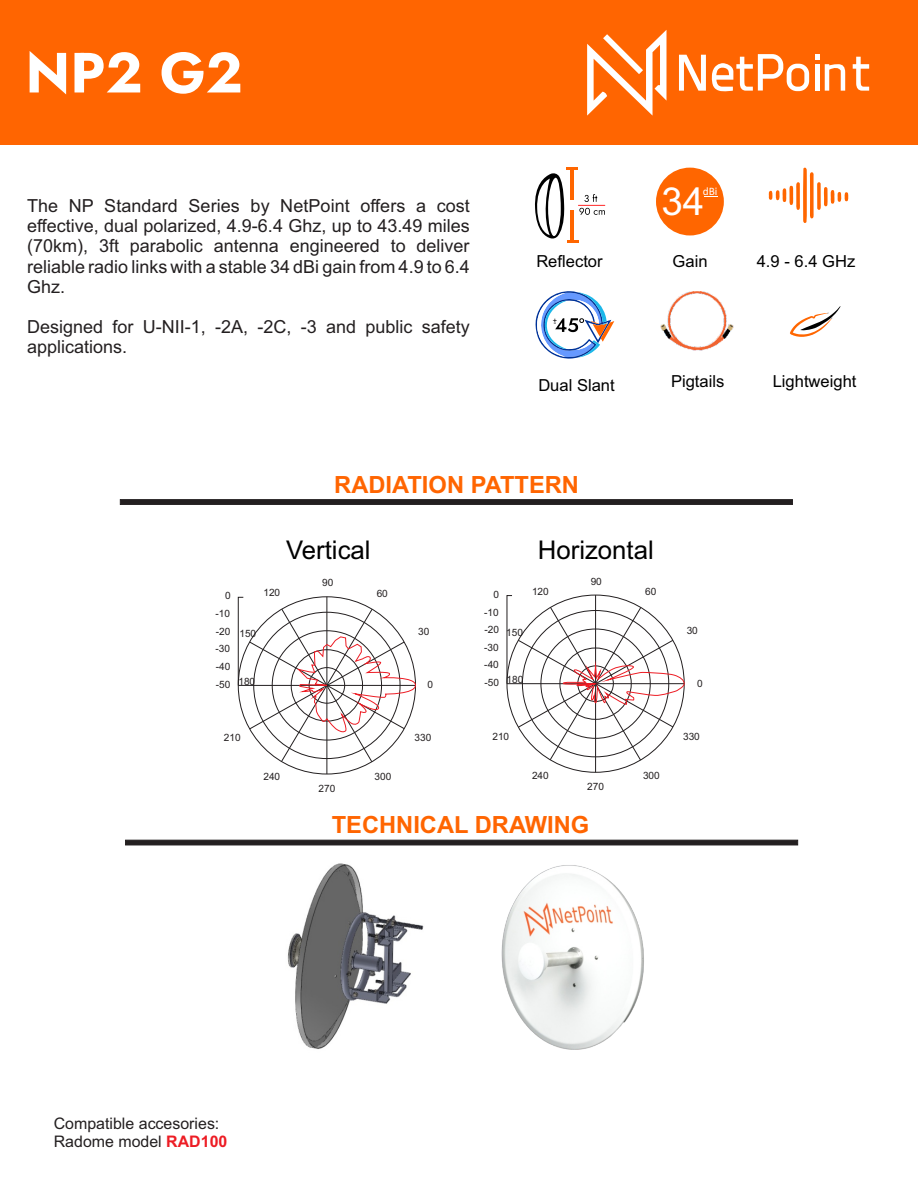
<style>
.page{position:relative;width:918px;height:1188px;background:#fff}
.page>*{position:absolute;margin:0;border:0;box-sizing:border-box;transform-origin:0 0}
.t1{font:38.55px "Arial";color:#fff}
.t2{font:25.8px "Arial";color:#000}
.t3{font:700 23.7px "Arial";color:#ff6501}
.t4{font:18px/20.1px "Arial";color:#231f20;text-align:justify}
.t5{font:16.65px "Arial";color:#000}
.t6{font:15.9px/17.9px "Arial";color:#231f20}
.t7{font:11.4px "Calibri";color:#fff}
.t8{font:10.05px/17.7px "Arial";color:#231f20;text-align:justify}
.t9{font:7.35px "Arial";color:#000}
.s1{font-weight:700;color:#ed1c24}
</style>
<div class="page">
<div style="left:656px;top:168px;width:68px;height:67px;background:#f60;border-radius:50%"></div>
<svg style="left:790px;top:306px;width:50px;height:31px"></svg>
<div style="left:844px;top:192px;width:5px;height:9px;background:#f60;border-radius:50%"></div>
<svg style="left:768px;top:167px;width:74px;height:56px"></svg>
<svg style="left:535px;top:291px;width:79px;height:68px"></svg>
<img style="left:660px;top:291px;width:74px;height:60px">
<svg style="left:535px;top:168px;width:70px;height:75px"></svg>
<div style="left:0;top:0;width:918px;height:145px;background:#ff6501"></div>
<svg style="left:587px;top:30px;width:80px;height:86px"></svg>
<svg style="left:853px;top:57px;width:16px;height:34px"></svg>
<hr style="left:815px;top:64px;width:4px;height:27px;background:#fff">
<svg style="left:815px;top:54px;width:4px;height:6px"></svg>
<svg style="left:825px;top:64px;width:20px;height:27px"></svg>
<svg style="left:679px;top:54px;width:130px;height:38px"></svg>
<svg style="left:120px;top:499px;width:673px;height:6px;background:#272324"></svg>
<div style="left:125px;top:840px;width:673px;height:5px;background:#231f20;border:1px solid #231f20"></div>
<hr style="left:595px;top:595px;width:1px;height:177px;background:#231f20">
<svg style="left:506px;top:595px;width:179px;height:166px"></svg>
<hr style="left:326px;top:597px;width:1px;height:177px;background:#231f20">
<svg style="left:237px;top:596px;width:179px;height:167px"></svg>
<img style="left:501px;top:865px;width:143px;height:185px">
<img style="left:287px;top:863px;width:137px;height:186px">
<svg style="left:30px;top:51px;width:36px;height:43px"></svg>
<svg style="left:75px;top:52px;width:65px;height:40px"></svg>
<svg style="left:162px;top:52px;width:78px;height:42px"></svg>
<p class="t4" style="left:27px;top:197px;width:444px">The NP Standard Series by NetPoint offers a cost effective, dual polarized, 4.9-6.4 Ghz, up to 43.49 miles (70km), 3ft parabolic antenna engineered to deliver reliable radio links with a stable 34 dBi gain from 4.9 to 6.4<br>Ghz.</p>
<p class="t4" style="left:27px;top:318px;width:444px">Designed for U-NII-1, -2A, -2C, -3 and public safety applications.</p>
<h1 class="t1" style="left:661px;top:187px;width:44px">34</h1>
<p class="t7" style="left:703px;top:186px;width:16px">dBi</p>
<p class="t5" style="left:536px;top:255px;width:68px">Reflector</p>
<p class="t5" style="left:673px;top:255px;width:37px">Gain</p>
<p class="t9" style="left:553px;top:319px;width:6px">+-</p>
<p class="t5" style="left:757px;top:255px;width:100px">4.9 - 6.4 GHz</p>
<p class="t5" style="left:538px;top:379px;width:78px">Dual Slant</p>
<p class="t5" style="left:671px;top:375px;width:55px">Pigtails</p>
<p class="t5" style="left:773px;top:375px;width:85px">Lightweight</p>
<h3 class="t3" style="left:334px;top:475px;width:246px">RADIATION PATTERN</h3>
<h2 class="t2" style="left:286px;top:540px;width:86px">Vertical</h2>
<h2 class="t2" style="left:538px;top:540px;width:118px">Horizontal</h2>
<p class="t8" style="left:216px;top:588px;width:17px;text-indent:9px">0 -10 -20 -30 -40 -50</p>
<p class="t8" style="left:263px;top:585px;width:18px">120</p>
<p class="t8" style="left:239px;top:626px;width:18px">150</p>
<p class="t8" style="left:238px;top:674px;width:18px">180</p>
<p class="t8" style="left:322px;top:575px;width:13px">90</p>
<p class="t8" style="left:377px;top:585px;width:13px">60</p>
<p class="t8" style="left:418px;top:624px;width:13px">30</p>
<p class="t8" style="left:427px;top:677px;width:7px">0</p>
<p class="t8" style="left:484px;top:587px;width:17px;text-indent:9px">0 -10 -20 -30 -40 -50</p>
<p class="t8" style="left:506px;top:625px;width:18px">150</p>
<p class="t8" style="left:507px;top:671px;width:18px">180</p>
<p class="t8" style="left:532px;top:583px;width:18px">120</p>
<p class="t8" style="left:591px;top:573px;width:13px">90</p>
<p class="t8" style="left:645px;top:584px;width:13px">60</p>
<p class="t8" style="left:224px;top:730px;width:18px">210</p>
<p class="t8" style="left:414px;top:729px;width:18px">330</p>
<p class="t8" style="left:492px;top:728px;width:18px">210</p>
<p class="t8" style="left:263px;top:768px;width:18px">240</p>
<p class="t8" style="left:374px;top:768px;width:18px">300</p>
<p class="t8" style="left:532px;top:767px;width:18px">240</p>
<p class="t8" style="left:643px;top:767px;width:18px">300</p>
<p class="t8" style="left:319px;top:780px;width:18px">270</p>
<p class="t8" style="left:587px;top:779px;width:18px">270</p>
<h3 class="t3" style="left:332px;top:816px;width:259px">TECHNICAL DRAWING</h3>
<p class="t8" style="left:687px;top:623px;width:13px">30</p>
<p class="t8" style="left:697px;top:675px;width:7px">0</p>
<p class="t8" style="left:683px;top:728px;width:18px">330</p>
<p class="t6" style="left:54px;top:1116px;width:175px">Compatible accesories:<br>Radome model <span class="s1">RAD100</span></p>
</div>
